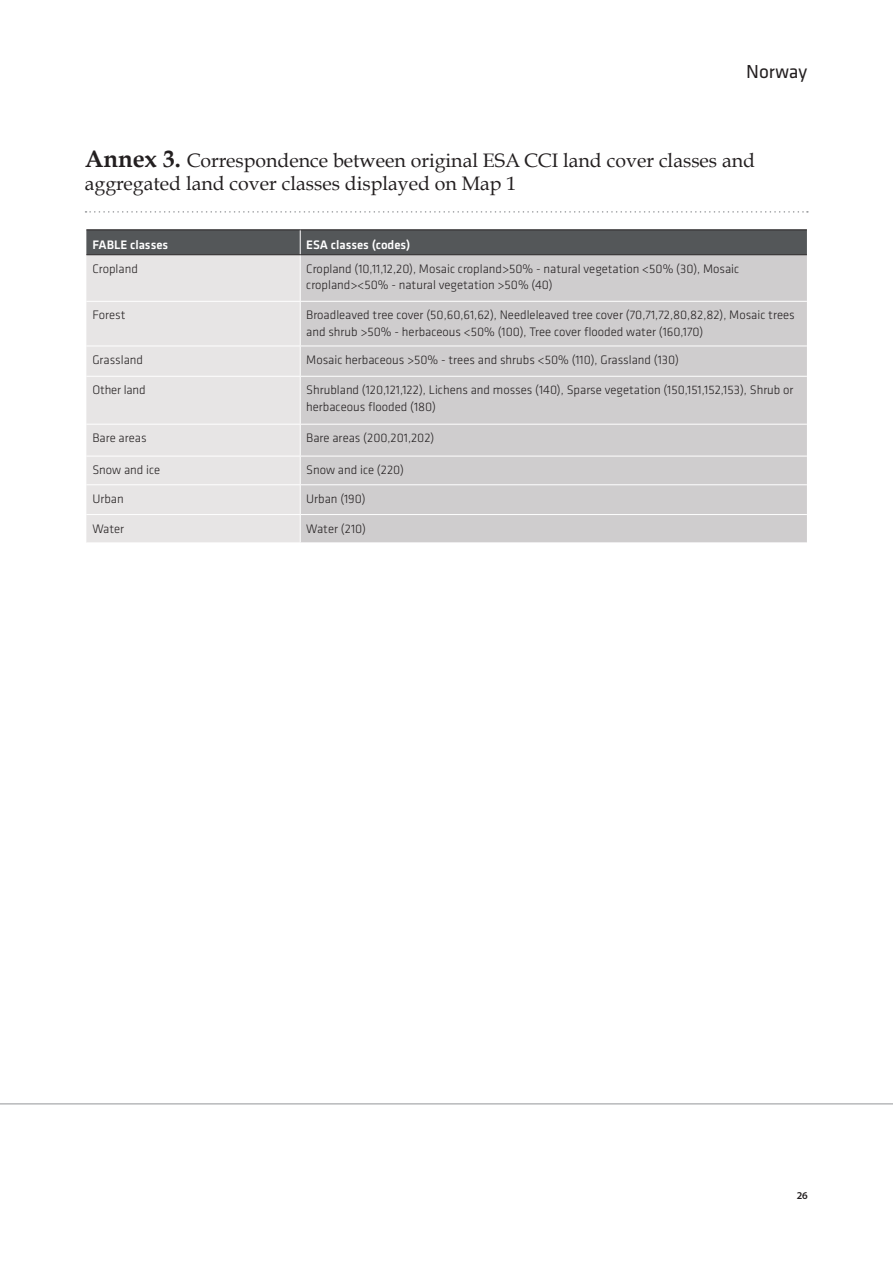
<style>
.page{position:relative;width:893px;height:1263px;background:#fff}
.page>*{position:absolute;margin:0;border:0;box-sizing:border-box;transform-origin:0 0}
.t1{font:19.5px/23.4px "Book Antiqua";color:#231f20}
.t2{font:19.5px "Klavika";color:#231f20}
.t3{font:300 12.75px/16.5px "Klavika";color:#231f20}
.t4{font:500 12.75px "Klavika";color:#fff}
.t5{font:600 10.5px "Myriad Pro";color:#231f20}
.s1{font-weight:700;font-size:24px}
</style>
<div class="page">
<hr style="left:0;top:1103px;width:893px;height:1px;background:#939598">
<svg style="left:86px;top:211px;width:722px;height:2px"></svg>
<div style="left:86px;top:255px;width:214px;height:287px;background:#e7e5e5"></div>
<div style="left:301px;top:255px;width:506px;height:287px;background:#cfcdce"></div>
<div style="left:86px;top:231px;width:721px;height:23px;background:#545759"></div>
<svg style="left:300px;top:457px;width:1px;height:85px"></svg>
<hr style="left:86px;top:301px;width:214px;height:1px;background:#fff">
<hr style="left:300px;top:301px;width:507px;height:1px;background:#fff">
<hr style="left:86px;top:346px;width:214px;height:1px;background:#fff">
<hr style="left:300px;top:346px;width:507px;height:1px;background:#fff">
<hr style="left:86px;top:376px;width:214px;height:1px;background:#fff">
<hr style="left:300px;top:376px;width:507px;height:1px;background:#fff">
<hr style="left:86px;top:424px;width:214px;height:1px;background:#fff">
<hr style="left:300px;top:424px;width:507px;height:1px;background:#fff">
<hr style="left:86px;top:456px;width:214px;height:1px;background:#fff">
<hr style="left:300px;top:456px;width:507px;height:1px;background:#fff">
<hr style="left:86px;top:484px;width:214px;height:1px;background:#fff">
<hr style="left:300px;top:484px;width:507px;height:1px;background:#fff">
<hr style="left:86px;top:514px;width:214px;height:1px;background:#fff">
<hr style="left:300px;top:514px;width:507px;height:1px;background:#fff">
<hr style="left:86px;top:230px;width:214px;height:1px;background:#231f20">
<hr style="left:300px;top:230px;width:507px;height:1px;background:#231f20">
<hr style="left:86px;top:254px;width:214px;height:1px;background:#231f20">
<hr style="left:300px;top:254px;width:507px;height:1px;background:#231f20">
<p class="t2" style="left:746px;top:61px;width:62px">Norway</p>
<p class="t1" style="left:85px;top:148px;width:672px"><span class="s1">Annex 3.</span> Correspondence between original ESA CCI land cover classes and aggregated land cover classes displayed on Map 1</p>
<p class="t4" style="left:92px;top:238px;width:77px">FABLE classes</p>
<p class="t4" style="left:306px;top:238px;width:106px">ESA classes (codes)</p>
<p class="t3" style="left:92px;top:261px;width:47px">Cropland</p>
<p class="t3" style="left:306px;top:261px;width:435px">Cropland (10,11,12,20), Mosaic cropland&gt;50% - natural vegetation &lt;50% (30), Mosaic cropland&gt;&lt;50% - natural vegetation &gt;50% (40)</p>
<p class="t3" style="left:92px;top:307px;width:35px">Forest</p>
<p class="t3" style="left:306px;top:307px;width:490px">Broadleaved tree cover (50,60,61,62), Needleleaved tree cover (70,71,72,80,82,82), Mosaic trees and shrub &gt;50% - herbaceous &lt;50% (100), Tree cover flooded water (160,170)</p>
<p class="t3" style="left:92px;top:352px;width:52px">Grassland</p>
<p class="t3" style="left:306px;top:352px;width:374px">Mosaic herbaceous &gt;50% - trees and shrubs &lt;50% (110), Grassland (130)</p>
<p class="t3" style="left:92px;top:382px;width:55px">Other land</p>
<p class="t3" style="left:306px;top:382px;width:489px">Shrubland (120,121,122), Lichens and mosses (140), Sparse vegetation (150,151,152,153), Shrub or herbaceous flooded (180)</p>
<p class="t3" style="left:92px;top:430px;width:56px">Bare areas</p>
<p class="t3" style="left:306px;top:430px;width:130px">Bare areas (200,201,202)</p>
<p class="t3" style="left:92px;top:462px;width:69px">Snow and ice</p>
<p class="t3" style="left:306px;top:462px;width:99px">Snow and ice (220)</p>
<p class="t3" style="left:92px;top:491px;width:33px">Urban</p>
<p class="t3" style="left:306px;top:491px;width:61px">Urban (190)</p>
<p class="t3" style="left:92px;top:520px;width:33px">Water</p>
<p class="t3" style="left:306px;top:520px;width:61px">Water (210)</p>
<p class="t5" style="left:797px;top:1188px;width:13px">26</p>
</div>
